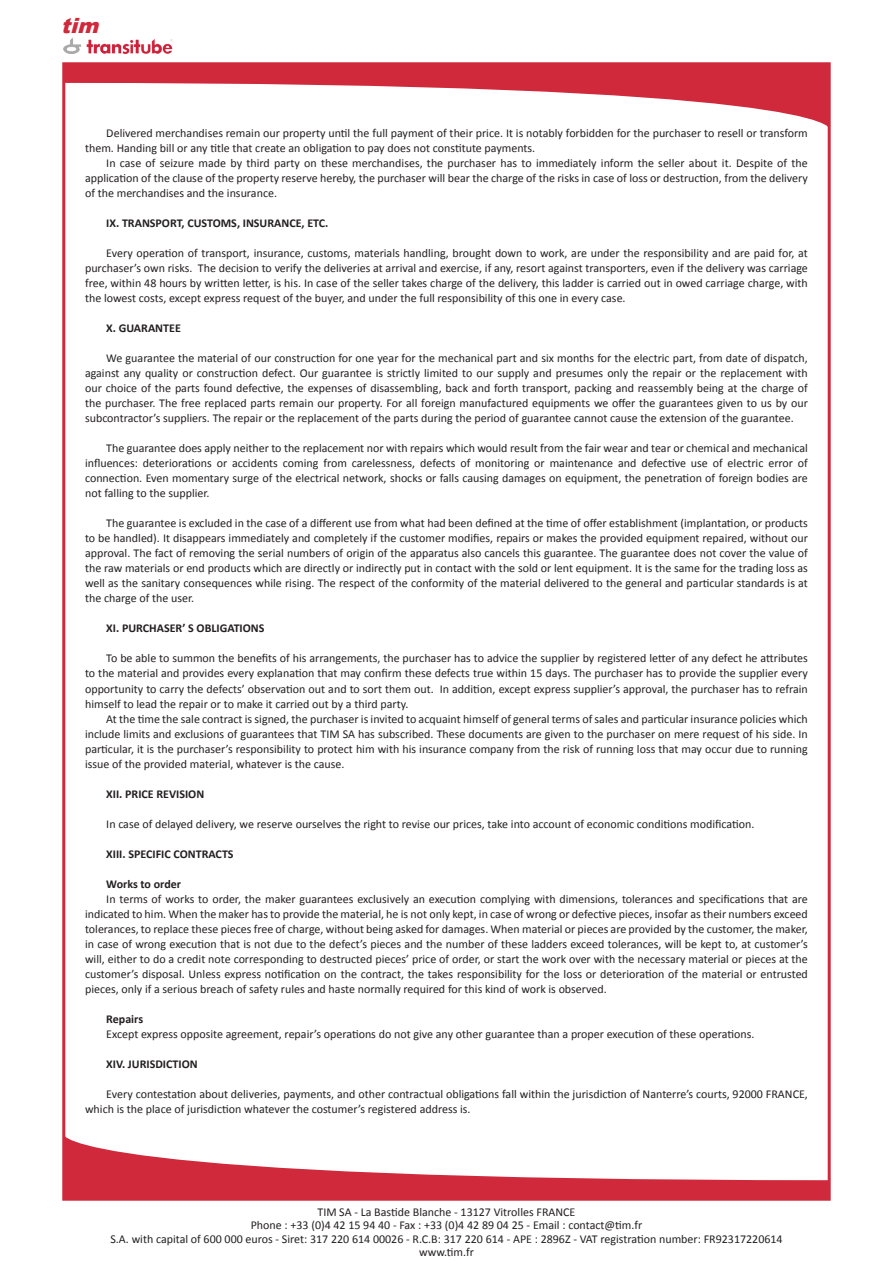
<style>
.page{position:relative;width:893px;height:1263px;background:#fff}
.page>*{position:absolute;margin:0;border:0;box-sizing:border-box;transform-origin:0 0}
.t1{font:italic 900 21px "Arial";color:#cf293b}
.t2{font:12px/15px "Calibri";color:#231f20;text-align:justify}
.t3{font:700 12px "Calibri";color:#231f20}
</style>
<div class="page">
<svg style="left:64px;top:64px;width:765px;height:64px"></svg>
<svg style="left:64px;top:1135px;width:765px;height:64px"></svg>
<img style="left:63px;top:37px;width:110px;height:16px">
<h1 class="t1" style="left:61px;top:10px;width:47px">tim</h1>
<p class="t2" style="left:85px;top:125px;width:724px;text-indent:21px">Delivered merchandises remain our property until the full payment of their price. It is notably forbidden for the purchaser to resell or transform them. Handing bill or any title that create an obligation to pay does not constitute payments.</p>
<p class="t2" style="left:85px;top:155px;width:724px;text-indent:21px">In case of seizure made by third party on these merchandises, the purchaser has to immediately inform the seller about it. Despite of the application of the clause of the property reserve hereby, the purchaser will bear the charge of the risks in case of loss or destruction, from the delivery of the merchandises and the insurance.</p>
<p class="t3" style="left:106px;top:216px;width:224px">IX. TRANSPORT, CUSTOMS, INSURANCE, ETC.</p>
<p class="t2" style="left:85px;top:245px;width:724px;text-indent:21px">Every operation of transport, insurance, customs, materials handling, brought down to work, are under the responsibility and are paid for, at purchaser’s own risks. The decision to verify the deliveries at arrival and exercise, if any, resort against transporters, even if the delivery was carriage free, within 48 hours by written letter, is his. In case of the seller takes charge of the delivery, this ladder is carried out in owed carriage charge, with the lowest costs, except express request of the buyer, and under the full responsibility of this one in every case.</p>
<p class="t3" style="left:106px;top:321px;width:76px">X. GUARANTEE</p>
<p class="t2" style="left:85px;top:350px;width:724px;text-indent:21px">We guarantee the material of our construction for one year for the mechanical part and six months for the electric part, from date of dispatch, against any quality or construction defect. Our guarantee is strictly limited to our supply and presumes only the repair or the replacement with our choice of the parts found defective, the expenses of disassembling, back and forth transport, packing and reassembly being at the charge of the purchaser. The free replaced parts remain our property. For all foreign manufactured equipments we offer the guarantees given to us by our subcontractor’s suppliers. The repair or the replacement of the parts during the period of guarantee cannot cause the extension of the guarantee.</p>
<p class="t2" style="left:85px;top:440px;width:724px;text-indent:21px">The guarantee does apply neither to the replacement nor with repairs which would result from the fair wear and tear or chemical and mechanical influences: deteriorations or accidents coming from carelessness, defects of monitoring or maintenance and defective use of electric error of connection. Even momentary surge of the electrical network, shocks or falls causing damages on equipment, the penetration of foreign bodies are not falling to the supplier.</p>
<p class="t2" style="left:85px;top:515px;width:724px;text-indent:21px">The guarantee is excluded in the case of a different use from what had been defined at the time of offer establishment (implantation, or products to be handled). It disappears immediately and completely if the customer modifies, repairs or makes the provided equipment repaired, without our approval. The fact of removing the serial numbers of origin of the apparatus also cancels this guarantee. The guarantee does not cover the value of the raw materials or end products which are directly or indirectly put in contact with the sold or lent equipment. It is the same for the trading loss as well as the sanitary consequences while rising. The respect of the conformity of the material delivered to the general and particular standards is at the charge of the user.</p>
<p class="t3" style="left:106px;top:621px;width:160px">XI. PURCHASER’ S OBLIGATIONS</p>
<p class="t2" style="left:85px;top:650px;width:724px;text-indent:21px">To be able to summon the benefits of his arrangements, the purchaser has to advice the supplier by registered letter of any defect he attributes to the material and provides every explanation that may confirm these defects true within 15 days. The purchaser has to provide the supplier every opportunity to carry the defects’ observation out and to sort them out. In addition, except express supplier’s approval, the purchaser has to refrain himself to lead the repair or to make it carried out by a third party.</p>
<p class="t2" style="left:85px;top:710px;width:724px;text-indent:21px">At the time the sale contract is signed, the purchaser is invited to acquaint himself of general terms of sales and particular insurance policies which include limits and exclusions of guarantees that TIM SA has subscribed. These documents are given to the purchaser on mere request of his side. In particular, it is the purchaser’s responsibility to protect him with his insurance company from the risk of running loss that may occur due to running issue of the provided material, whatever is the cause.</p>
<p class="t3" style="left:106px;top:786px;width:100px">XII. PRICE REVISION</p>
<p class="t2" style="left:106px;top:815px;width:650px">In case of delayed delivery, we reserve ourselves the right to revise our prices, take into account of economic conditions modification.</p>
<p class="t3" style="left:106px;top:846px;width:129px">XIII. SPECIFIC CONTRACTS</p>
<p class="t3" style="left:106px;top:876px;width:76px">Works to order</p>
<p class="t2" style="left:85px;top:890px;width:724px;text-indent:21px">In terms of works to order, the maker guarantees exclusively an execution complying with dimensions, tolerances and specifications that are indicated to him. When the maker has to provide the material, he is not only kept, in case of wrong or defective pieces, insofar as their numbers exceed tolerances, to replace these pieces free of charge, without being asked for damages. When material or pieces are provided by the customer, the maker, in case of wrong execution that is not due to the defect’s pieces and the number of these ladders exceed tolerances, will be kept to, at customer’s will, either to do a credit note corresponding to destructed pieces’ price of order, or start the work over with the necessary material or pieces at the customer’s disposal. Unless express notification on the contract, the takes responsibility for the loss or deterioration of the material or entrusted pieces, only if a serious breach of safety rules and haste normally required for this kind of work is observed.</p>
<p class="t3" style="left:106px;top:1011px;width:38px">Repairs</p>
<p class="t2" style="left:106px;top:1025px;width:650px">Except express opposite agreement, repair’s operations do not give any other guarantee than a proper execution of these operations.</p>
<p class="t3" style="left:106px;top:1056px;width:93px">XIV. JURISDICTION</p>
<p class="t2" style="left:85px;top:1085px;width:724px;text-indent:21px">Every contestation about deliveries, payments, and other contractual obligations fall within the jurisdiction of Nanterre’s courts, 92000 FRANCE, which is the place of jurisdiction whatever the costumer’s registered address is.</p>
<p class="t2" style="left:110px;top:1204px;width:674px;line-height:13.5px;text-align:center">TIM SA - La Bastide Blanche - 13127 Vitrolles FRANCE<br>Phone : +33 (0)4 42 15 94 40 - Fax : +33 (0)4 42 89 04 25 - Email : contact@tim.fr<br>S.A. with capital of 600 000 euros - Siret: 317 220 614 00026 - R.C.B: 317 220 614 - APE : 2896Z - VAT registration number: FR92317220614 www.tim.fr</p>
</div>
